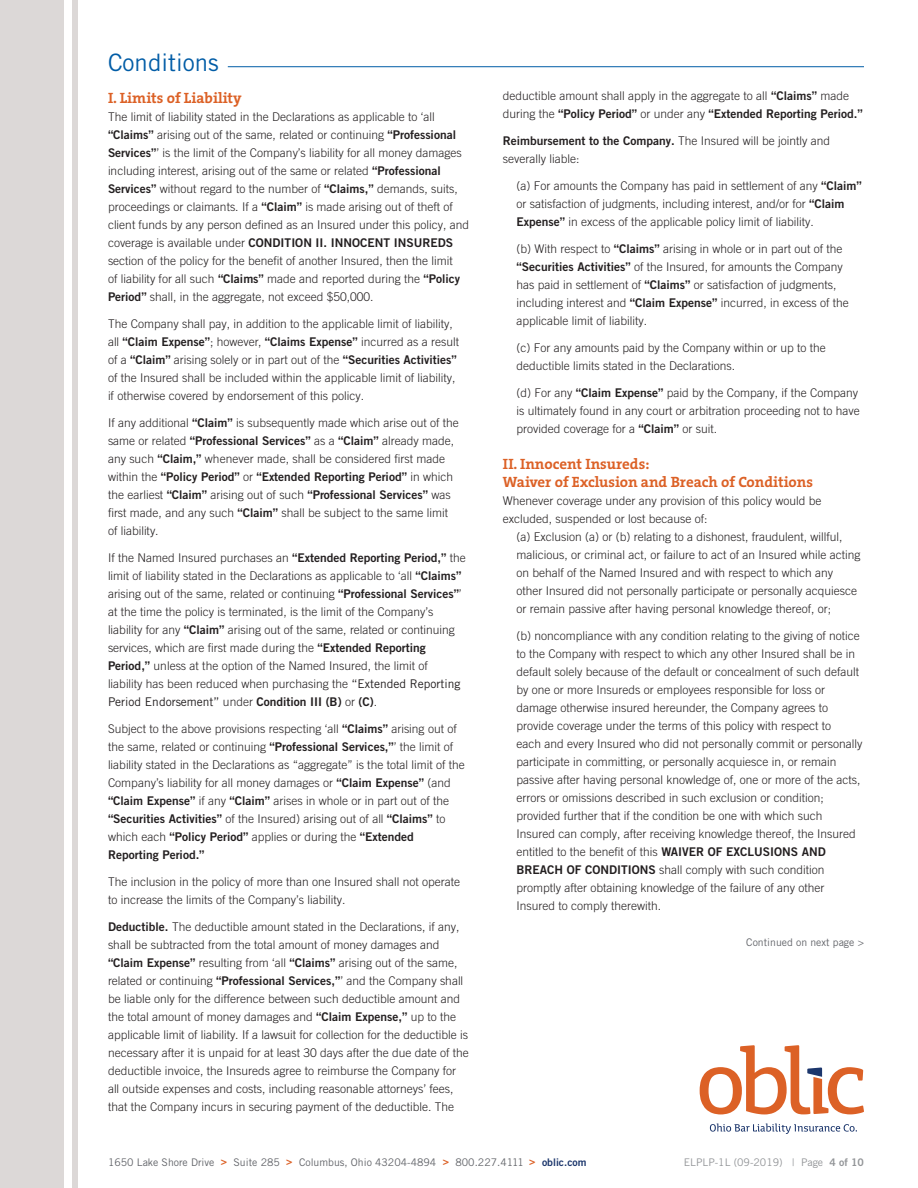
<style>
.page{position:relative;width:918px;height:1188px;background:#fff}
.page>*{position:absolute;margin:0;border:0;box-sizing:border-box;transform-origin:0 0}
.t1{font:24px "Trade Gothic LT Pro";color:#015ca6}
.t2{font:700 15px "The Serif B W7";color:#dc6126}
.t3{font:300 12px/18px "Trade Gothic LT Pro";color:#231f20}
.t4{font:10.5px "Trade Gothic LT Pro";color:#63656a}
.t5{font:10.5px "Trade Gothic LT Pro";color:#939598}
.s1{font-family:"Trade Gothic LT Pro Bd 2";font-weight:400}
.s2{font-weight:400}
.s3{font-family:"Trade Gothic LT Pro Bd 2";color:#dc6126}
.s4{font-family:"Trade Gothic LT Pro Bd 2";color:#1c366c}
.s5{font-family:"Trade Gothic LT Pro Bd 2"}
</style>
<div class="page">
<div style="left:0;top:0;width:64px;height:1188px;background:#dcd8d7"></div>
<svg style="left:710px;top:1123px;width:147px;height:11px"></svg>
<svg style="left:700px;top:1045px;width:164px;height:69px"></svg>
<div style="left:72px;top:0;width:6px;height:1188px;background:#dcd8d7"></div>
<hr style="left:228px;top:66px;width:636px;height:1px;background:#015ca6">
<p class="t1" style="left:108px;top:48px;width:112px">Conditions</p>
<p class="t2" style="left:108px;top:88px;width:135px">I. Limits of Liability</p>
<p class="t3" style="left:108px;top:107px;width:363px">The limit of liability stated in the Declarations as applicable to ‘all <span class="s1">“Claims”</span> arising out of the same, related or continuing <span class="s1">“Professional Services”</span>’ is the limit of the Company’s liability for all money damages including interest, arising out of the same or related <span class="s1">“Professional Services”</span> without regard to the number of <span class="s1">“Claims,”</span> demands, suits, proceedings or claimants. If a <span class="s1">“Claim”</span> is made arising out of theft of client funds by any person defined as an Insured under this policy, and coverage is available under <span class="s1">CONDITION II. INNOCENT INSUREDS </span>section of the policy for the benefit of another Insured, then the limit<br>of liability for all such <span class="s1">“Claims”</span> made and reported during the <span class="s1">“Policy Period”</span> shall, in the aggregate, not exceed $50,000.</p>
<p class="t3" style="left:108px;top:314px;width:353px">The Company shall pay, in addition to the applicable limit of liability, all <span class="s1">“Claim Expense”</span>; however, <span class="s1">“Claims Expense”</span> incurred as a result of a <span class="s1">“Claim”</span> arising solely or in part out of the <span class="s1">“Securities Activities” </span>of the Insured shall be included within the applicable limit of liability, if otherwise covered by endorsement of this policy.</p>
<p class="t3" style="left:108px;top:413px;width:352px">If any additional <span class="s1">“Claim”</span> is subsequently made which arise out of the same or related <span class="s1">“Professional Services”</span> as a <span class="s1">“Claim”</span> already made, any such <span class="s1">“Claim,”</span> whenever made, shall be considered first made within the <span class="s1">“Policy Period”</span> or <span class="s1">“Extended Reporting Period”</span> in which the earliest <span class="s1">“Claim”</span> arising out of such <span class="s1">“Professional Services”</span> was first made, and any such <span class="s1">“Claim”</span> shall be subject to the same limit of liability.</p>
<p class="t3" style="left:108px;top:548px;width:359px">If the Named Insured purchases an <span class="s1">“Extended Reporting Period,”</span> the limit of liability stated in the Declarations as applicable to ‘all <span class="s1">“Claims” </span>arising out of the same, related or continuing <span class="s1">“Professional Services”</span>’ at the time the policy is terminated, is the limit of the Company’s liability for any <span class="s1">“Claim”</span> arising out of the same, related or continuing services, which are first made during the <span class="s1">“Extended Reporting Period,”</span> unless at the option of the Named Insured, the limit of<br>liability has been reduced when purchasing the <span class="s2">“Extended Reporting Period Endorsement”</span> under <span class="s1">Condition III (B)</span> or <span class="s1">(C)</span>.</p>
<p class="t3" style="left:108px;top:719px;width:358px">Subject to the above provisions respecting ‘all <span class="s1">“Claims”</span> arising out of the same, related or continuing <span class="s1">“Professional Services,”</span>’ the limit of liability stated in the Declarations as “aggregate” is the total limit of the Company’s liability for all money damages or <span class="s1">“Claim Expense”</span> (and <span class="s1">“Claim Expense”</span> if any <span class="s1">“Claim”</span> arises in whole or in part out of the <span class="s1">“Securities Activities”</span> of the Insured) arising out of all <span class="s1">“Claims”</span> to which each <span class="s1">“Policy Period”</span> applies or during the <span class="s1">“Extended Reporting Period.”</span></p>
<p class="t3" style="left:108px;top:872px;width:354px">The inclusion in the policy of more than one Insured shall not operate to increase the limits of the Company’s liability.</p>
<p class="t3" style="left:108px;top:917px;width:362px"><span class="s1">Deductible.</span> The deductible amount stated in the Declarations, if any, shall be subtracted from the total amount of money damages and <span class="s1">“Claim Expense”</span> resulting from ‘all <span class="s1">“Claims”</span> arising out of the same, related or continuing <span class="s1">“Professional Services,”</span>’ and the Company shall be liable only for the difference between such deductible amount and the total amount of money damages and <span class="s1">“Claim Expense,”</span> up to the applicable limit of liability. If a lawsuit for collection for the deductible is necessary after it is unpaid for at least 30 days after the due date of the deductible invoice, the Insureds agree to reimburse the Company for all outside expenses and costs, including reasonable attorneys’ fees, that the Company incurs in securing payment of the deductible. The</p>
<p class="t3" style="left:503px;top:87px;width:362px">deductible amount shall apply in the aggregate to all <span class="s1">“Claims”</span> made during the <span class="s1">“Policy Period”</span> or under any <span class="s1">“Extended Reporting Period.”</span></p>
<p class="t3" style="left:503px;top:132px;width:329px"><span class="s1">Reimbursement to the Company.</span> The Insured will be jointly and severally liable:</p>
<p class="t3" style="left:516px;top:177px;width:347px">(a) For amounts the Company has paid in settlement of any <span class="s1">“Claim” </span>or satisfaction of judgments, including interest, and/or for <span class="s1">“Claim<br>Expense”</span> in excess of the applicable policy limit of liability.</p>
<p class="t3" style="left:516px;top:240px;width:334px">(b) With respect to <span class="s1">“Claims”</span> arising in whole or in part out of the <span class="s1">“Securities Activities”</span> of the Insured, for amounts the Company has paid in settlement of <span class="s1">“Claims”</span> or satisfaction of judgments, including interest and <span class="s1">“Claim Expense”</span> incurred, in excess of the applicable limit of liability.</p>
<p class="t3" style="left:516px;top:339px;width:311px">(c) For any amounts paid by the Company within or up to the deductible limits stated in the Declarations.</p>
<p class="t3" style="left:516px;top:384px;width:345px">(d) For any <span class="s1">“Claim Expense”</span> paid by the Company, if the Company is ultimately found in any court or arbitration proceeding not to have provided coverage for a <span class="s1">“Claim”</span> or suit.</p>
<p class="t2" style="left:503px;top:454px;width:148px">II. Innocent Insureds:</p>
<p class="t2" style="left:503px;top:472px;width:312px">Waiver of Exclusion and Breach of Conditions</p>
<p class="t3" style="left:503px;top:492px;width:320px">Whenever coverage under any provision of this policy would be excluded, suspended or lost because of:</p>
<p class="t3" style="left:516px;top:528px;width:346px">(a) Exclusion (a) or (b) relating to a dishonest, fraudulent, willful, malicious, or criminal act, or failure to act of an Insured while acting on behalf of the Named Insured and with respect to which any other Insured did not personally participate or personally acquiesce or remain passive after having personal knowledge thereof, or;</p>
<p class="t3" style="left:516px;top:627px;width:348px">(b) noncompliance with any condition relating to the giving of notice to the Company with respect to which any other Insured shall be in default solely because of the default or concealment of such default by one or more Insureds or employees responsible for loss or damage otherwise insured hereunder, the Company agrees to provide coverage under the terms of this policy with respect to<br>each and every Insured who did not personally commit or personally participate in committing, or personally acquiesce in, or remain passive after having personal knowledge of, one or more of the acts, errors or omissions described in such exclusion or condition; provided further that if the condition be one with which such Insured can comply, after receiving knowledge thereof, the Insured entitled to the benefit of this <span class="s1">WAIVER OF EXCLUSIONS AND BREACH OF CONDITIONS</span> shall comply with such condition promptly after obtaining knowledge of the failure of any other Insured to comply therewith.</p>
<p class="t4" style="left:746px;top:936px;width:119px">Continued on next page &gt;</p>
<p class="t4" style="left:108px;top:1156px;width:480px">1650 Lake Shore Drive <span class="s3">&gt;</span> Suite 285 <span class="s3">&gt;</span> Columbus, Ohio 43204-4894 <span class="s3">&gt;</span> 800.227.4111 <span class="s3">&gt;</span> <span class="s4">oblic.com</span></p>
<p class="t5" style="left:684px;top:1156px;width:182px">ELPLP-1L (09-2019) | Page <span class="s5">4 of 10</span></p>
</div>
